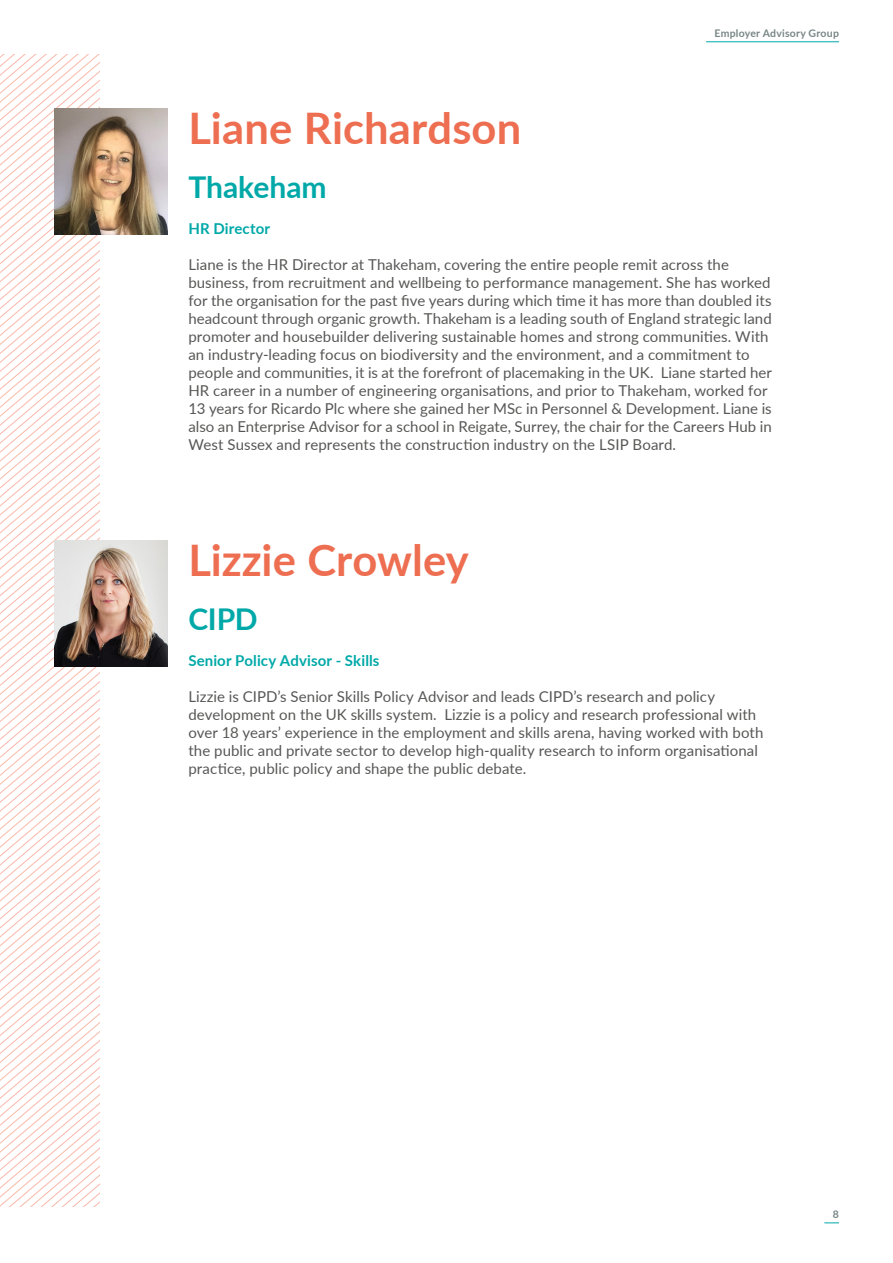
<style>
.page{position:relative;width:893px;height:1263px;background:#fff}
.page>*{position:absolute;margin:0;border:0;box-sizing:border-box;transform-origin:0 0}
.Main_Title{font:700 43.5px "Lato";color:#ed6e51}
.Heading{font:700 30px "Lato";letter-spacing:-.005em;color:#00a8a8}
.Body{font:15px/18px "Lato";letter-spacing:.005em;color:#575756}
.Subheadings_Teal{font:700 15px "Lato";letter-spacing:.005em;color:#00a8a8}
.t1{font:700 10.5px "Lato";letter-spacing:.02em;color:#788685}
</style>
<div class="page">
<svg style="left:824px;top:1222px;width:15px;height:1px"></svg>
<hr style="left:706px;top:41px;width:133px;height:1px;background:#00a8a8">
<svg style="left:0;top:755px;width:100px;height:451px"></svg>
<img style="left:54px;top:108px;width:113px;height:126px">
<img style="left:54px;top:540px;width:113px;height:126px">
<p class="t1" style="left:715px;top:26px;width:126px">Employer Advisory Group</p>
<p class="Main_Title" style="left:188px;top:96px;width:334px">Liane Richardson</p>
<p class="Heading" style="left:188px;top:165px;width:140px">Thakeham</p>
<h3 class="Subheadings_Teal" style="left:188px;top:218px;width:83px">HR Director</h3>
<p class="Body" style="left:188px;top:255px;width:585px">Liane is the HR Director at Thakeham, covering the entire people remit across the business, from recruitment and wellbeing to performance management. She has worked for the organisation for the past five years during which time it has more than doubled its headcount through organic growth. Thakeham is a leading south of England strategic land promoter and housebuilder delivering sustainable homes and strong communities. With an industry-leading focus on biodiversity and the environment, and a commitment to people and communities, it is at the forefront of placemaking in the UK. Liane started her HR career in a number of engineering organisations, and prior to Thakeham, worked for 13 years for Ricardo Plc where she gained her MSc in Personnel &amp; Development. Liane is also an Enterprise Advisor for a school in Reigate, Surrey, the chair for the Careers Hub in West Sussex and represents the construction industry on the LSIP Board.</p>
<p class="Main_Title" style="left:188px;top:528px;width:282px">Lizzie Crowley</p>
<p class="Heading" style="left:188px;top:597px;width:71px">CIPD</p>
<h3 class="Subheadings_Teal" style="left:188px;top:650px;width:193px">Senior Policy Advisor ‑ Skills</h3>
<p class="Body" style="left:188px;top:687px;width:576px">Lizzie is CIPD’s Senior Skills Policy Advisor and leads CIPD’s research and policy development on the UK skills system. Lizzie is a policy and research professional with over 18 years’ experience in the employment and skills arena, having worked with both the public and private sector to develop high-quality research to inform organisational practice, public policy and shape the public debate.</p>
<p class="t1" style="left:833px;top:1207px;width:8px">8</p>
</div>
